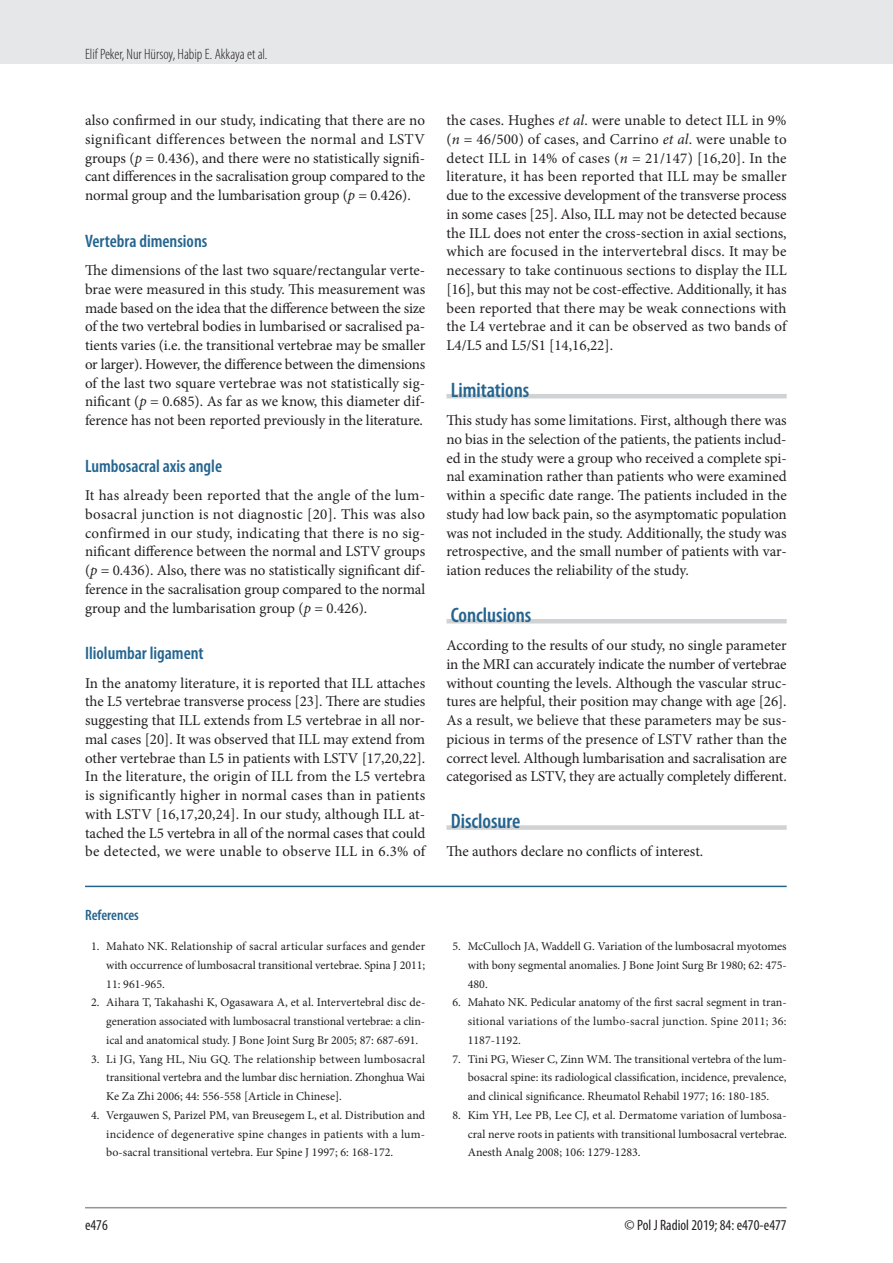
<style>
.page{position:relative;width:893px;height:1263px;background:#fff}
.page>*{position:absolute;margin:0;border:0;box-sizing:border-box;transform-origin:0 0}
.t1{font:600 condensed 21px "Myriad Pro";color:#24648f}
.t2{font:600 condensed 18px "Myriad Pro";color:#24648f}
.t3{font:15px/18.8px "Minion Pro";letter-spacing:-.005em;color:#231f20;text-align:justify}
.t4{font:300 condensed 15px "Myriad Pro";color:#231f20}
.t5{font:condensed 15px "Myriad Pro";color:#231f20}
.t6{font:600 condensed 15px "Myriad Pro";color:#24648f}
.t7{font:12px/18.8px "Minion Pro";color:#231f20;text-align:justify}
.s1{font-style:italic}
</style>
<div class="page">
<div style="left:0;top:0;width:893px;height:64px;background:#e6e7e9"></div>
<hr style="left:85px;top:1207px;width:702px;height:1px;background:#939598">
<hr style="left:446px;top:394px;width:341px;height:4px;background:#d1d2d4">
<hr style="left:446px;top:619px;width:341px;height:4px;background:#d1d2d4">
<div style="left:446px;top:825px;width:341px;height:5px;background:#d1d2d4"></div>
<hr style="left:85px;top:886px;width:702px;height:1px;background:#24648f">
<p class="t4" style="left:85px;top:45px;width:184px">Elif Peker, Nur Hürsoy, Habip E. Akkaya et al.</p>
<p class="t3" style="left:85px;top:111px;width:342px">also confirmed in our study, indicating that there are no significant differences between the normal and LSTV groups (<span class="s1">p</span> = 0.436), and there were no statistically signifi&shy;cant differences in the sacralisation group compared to the normal group and the lumbarisation group (<span class="s1">p</span> = 0.426).</p>
<p class="t2" style="left:85px;top:229px;width:124px">Vertebra dimensions</p>
<p class="t3" style="left:85px;top:261px;width:342px">The dimensions of the last two square/rectangular verte&shy;brae were measured in this study. This measurement was made based on the idea that the difference between the size of the two vertebral bodies in lumbarised or sacralised pa&shy;tients varies (i.e. the transitional vertebrae may be smaller or larger). However, the difference between the dimensions of the last two square vertebrae was not statistically sig&shy;nificant (<span class="s1">p</span> = 0.685). As far as we know, this diameter dif&shy;ference has not been reported previously in the literature.</p>
<p class="t2" style="left:85px;top:454px;width:139px">Lumbosacral axis angle</p>
<p class="t3" style="left:85px;top:486px;width:342px">It has already been reported that the angle of the lum&shy;bosacral junction is not diagnostic [20]. This was also confirmed in our study, indicating that there is no sig&shy;nificant difference between the normal and LSTV groups (<span class="s1">p</span> = 0.436). Also, there was no statistically significant dif&shy;ference in the sacralisation group compared to the normal group and the lumbarisation group (<span class="s1">p</span> = 0.426).</p>
<p class="t2" style="left:85px;top:642px;width:120px">Iliolumbar ligament</p>
<p class="t3" style="left:85px;top:673px;width:342px">In the anatomy literature, it is reported that ILL attaches the L5 vertebrae transverse process [23]. There are studies suggesting that ILL extends from L5 vertebrae in all nor&shy;mal cases [20]. It was observed that ILL may extend from other vertebrae than L5 in patients with LSTV [17,20,22].<br>In the literature, the origin of ILL from the L5 vertebra is significantly higher in normal cases than in patients with LSTV [16,17,20,24]. In our study, although ILL at&shy;tached the L5 vertebra in all of the normal cases that could be detected, we were unable to observe ILL in 6.3% of</p>
<p class="t3" style="left:446px;top:111px;width:342px">the cases. Hughes <span class="s1">et al</span>. were unable to detect ILL in 9% (<span class="s1">n</span> = 46/500) of cases, and Carrino <span class="s1">et al</span>. were unable to detect ILL in 14% of cases (<span class="s1">n</span> = 21/147) [16,20]. In the literature, it has been reported that ILL may be smaller due to the excessive development of the transverse process in some cases [25]. Also, ILL may not be detected because the ILL does not enter the cross-section in axial sections, which are focused in the intervertebral discs. It may be necessary to take continuous sections to display the ILL [16], but this may not be cost-effective. Additionally, it has been reported that there may be weak connections with the L4 vertebrae and it can be observed as two bands of L4/L5 and L5/S1 [14,16,22].</p>
<h1 class="t1" style="left:451px;top:377px;width:80px">Limitations</h1>
<p class="t3" style="left:446px;top:411px;width:342px">This study has some limitations. First, although there was no bias in the selection of the patients, the patients includ&shy;ed in the study were a group who received a complete spi&shy;nal examination rather than patients who were examined within a specific date range. The patients included in the study had low back pain, so the asymptomatic population was not included in the study. Additionally, the study was retrospective, and the small number of patients with var&shy;iation reduces the reliability of the study.</p>
<h1 class="t1" style="left:451px;top:602px;width:82px">Conclusions</h1>
<p class="t3" style="left:446px;top:636px;width:342px">According to the results of our study, no single parameter in the MRI can accurately indicate the number of vertebrae without counting the levels. Although the vascular struc&shy;tures are helpful, their position may change with age [26].<br>As a result, we believe that these parameters may be sus&shy;picious in terms of the presence of LSTV rather than the correct level. Although lumbarisation and sacralisation are categorised as LSTV, they are actually completely different.</p>
<h1 class="t1" style="left:451px;top:808px;width:71px">Disclosure</h1>
<p class="t3" style="left:446px;top:842px;width:258px">The authors declare no conflicts of interest.</p>
<p class="t6" style="left:85px;top:906px;width:55px">References</p>
<p class="t7" style="left:106px;top:937px;width:320px;text-indent:-15px">1. Mahato NK. Relationship of sacral articular surfaces and gender with occurrence of lumbosacral transitional vertebrae. Spina J 2011; 11: 961-965.</p>
<p class="t7" style="left:106px;top:993px;width:321px;text-indent:-15px">2. Aihara T, Takahashi K, Ogasawara A, et al. Intervertebral disc de&shy;generation associated with lumbosacral transtional vertebrae: a clin&shy;ical and anatomical study. J Bone Joint Surg Br 2005; 87: 687-691.</p>
<p class="t7" style="left:106px;top:1049px;width:320px;text-indent:-15px">3. Li JG, Yang HL, Niu GQ. The relationship between lumbosacral transitional vertebra and the lumbar disc herniation. Zhonghua Wai Ke Za Zhi 2006; 44: 556-558 [Article in Chinese].</p>
<p class="t7" style="left:106px;top:1106px;width:320px;text-indent:-15px">4. Vergauwen S, Parizel PM, van Breusegem L, et al. Distribution and incidence of degenerative spine changes in patients with a lum&shy;bo-sacral transitional vertebra. Eur Spine J 1997; 6: 168-172.</p>
<p class="t7" style="left:468px;top:937px;width:321px;text-indent:-15px">5. McCulloch JA, Waddell G. Variation of the lumbosacral myotomes with bony segmental anomalies. J Bone Joint Surg Br 1980; 62: 475- 480.</p>
<p class="t7" style="left:468px;top:993px;width:320px;text-indent:-15px">6. Mahato NK. Pedicular anatomy of the first sacral segment in tran&shy;sitional variations of the lumbo-sacral junction. Spine 2011; 36:<br>1187-1192.</p>
<p class="t7" style="left:468px;top:1049px;width:321px;text-indent:-15px">7. Tini PG, Wieser C, Zinn WM. The transitional vertebra of the lum&shy;bosacral spine: its radiological classification, incidence, prevalence, and clinical significance. Rheumatol Rehabil 1977; 16: 180-185.</p>
<p class="t7" style="left:468px;top:1106px;width:320px;text-indent:-15px">8. Kim YH, Lee PB, Lee CJ, et al. Dermatome variation of lumbosa&shy;cral nerve roots in patients with transitional lumbosacral vertebrae.<br>Anesth Analg 2008; 106: 1279-1283.</p>
<p class="t5" style="left:85px;top:1216px;width:24px">e476</p>
<p class="t5" style="left:625px;top:1216px;width:164px">© Pol J Radiol 2019; 84: e470-e477</p>
</div>
